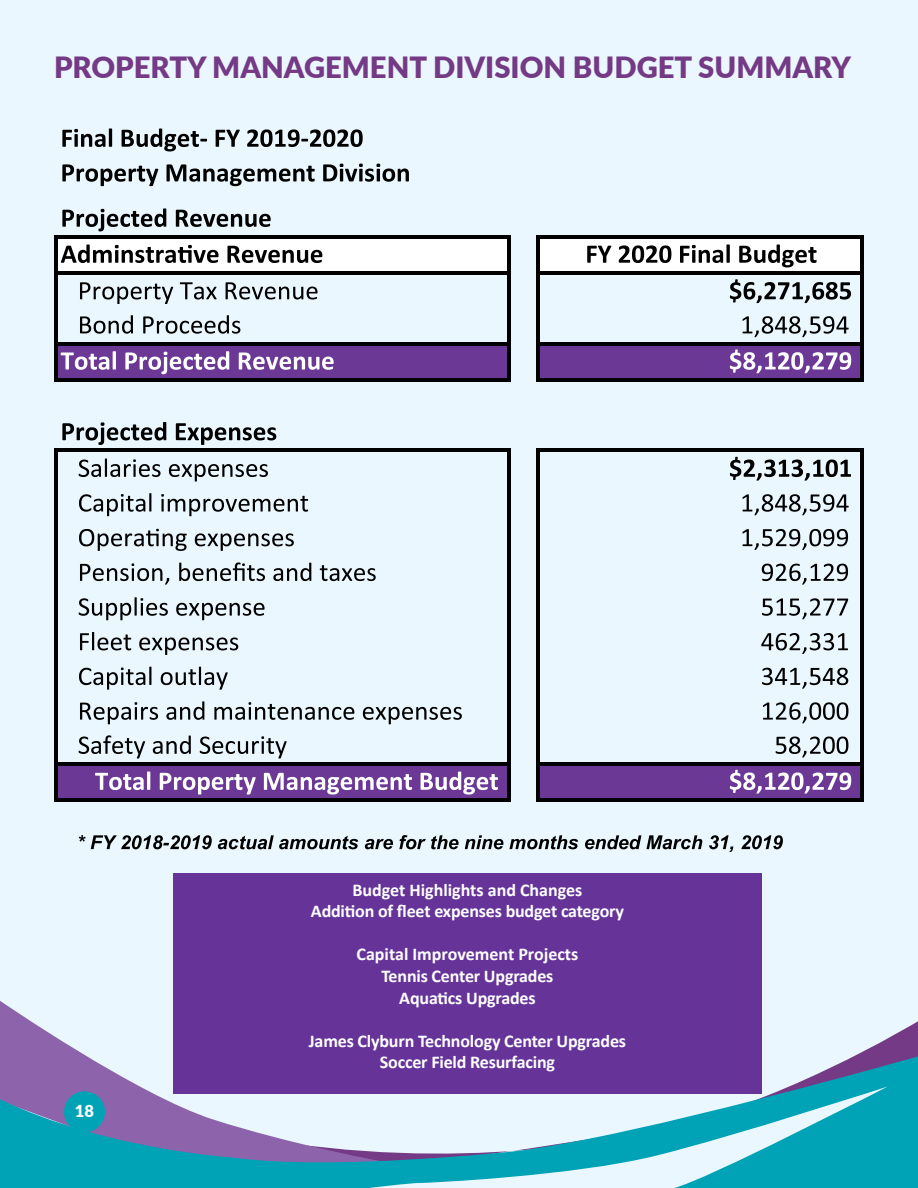
<style>
.page{position:relative;width:918px;height:1188px;background:#eaf7fe}
.page>*{position:absolute;margin:0;border:0;box-sizing:border-box;transform-origin:0 0}
.t1{font:900 29.25px "Lato";color:#753a85}
.t2{font:700 18px/21.6px "Calibri";letter-spacing:-.01em;color:#fff;text-align:center}
.t3{font:900 16.5px "Lato";color:#fff}
</style>
<div class="page">
<svg style="left:854px;top:1022px;width:63px;height:34px"></svg>
<svg style="left:0;top:1001px;width:174px;height:55px"></svg>
<svg style="left:0;top:1056px;width:917px;height:132px"></svg>
<div style="left:64px;top:1091px;width:41px;height:41px;background:#00a3b6;border-radius:50%"></div>
<svg style="left:917px;top:1021px;width:1px;height:167px"></svg>
<div style="left:174px;top:873px;width:588px;height:221px;background:#639"></div>
<div style="left:537px;top:237px;width:323px;height:35px;background:#fff"></div>
<div style="left:56px;top:237px;width:453px;height:34px;background:#fff"></div>
<div style="left:56px;top:344px;width:453px;height:36px;background:#6b3995"></div>
<div style="left:538px;top:344px;width:324px;height:36px;background:#6b3995"></div>
<div style="left:56px;top:764px;width:453px;height:36px;background:#6b3995"></div>
<div style="left:538px;top:764px;width:324px;height:36px;background:#6b3995"></div>
<svg style="left:62px;top:128px;width:50px;height:19px"></svg>
<svg style="left:122px;top:129px;width:85px;height:22px"></svg>
<svg style="left:216px;top:130px;width:24px;height:17px"></svg>
<svg style="left:247px;top:129px;width:116px;height:18px"></svg>
<svg style="left:62px;top:164px;width:96px;height:22px"></svg>
<svg style="left:167px;top:164px;width:148px;height:22px"></svg>
<svg style="left:323px;top:164px;width:86px;height:18px"></svg>
<svg style="left:62px;top:208px;width:104px;height:23px"></svg>
<svg style="left:176px;top:210px;width:95px;height:17px"></svg>
<svg style="left:61px;top:244px;width:158px;height:19px"></svg>
<svg style="left:227px;top:246px;width:95px;height:17px"></svg>
<svg style="left:587px;top:246px;width:24px;height:17px"></svg>
<svg style="left:619px;top:245px;width:52px;height:18px"></svg>
<svg style="left:680px;top:244px;width:50px;height:19px"></svg>
<svg style="left:739px;top:244px;width:78px;height:23px"></svg>
<svg style="left:80px;top:282px;width:93px;height:22px"></svg>
<svg style="left:180px;top:282px;width:37px;height:18px"></svg>
<svg style="left:226px;top:282px;width:92px;height:18px"></svg>
<svg style="left:730px;top:279px;width:121px;height:24px"></svg>
<svg style="left:80px;top:315px;width:53px;height:19px"></svg>
<svg style="left:143px;top:315px;width:97px;height:19px"></svg>
<svg style="left:743px;top:316px;width:106px;height:21px"></svg>
<svg style="left:61px;top:351px;width:55px;height:19px"></svg>
<svg style="left:125px;top:351px;width:104px;height:23px"></svg>
<svg style="left:239px;top:353px;width:95px;height:17px"></svg>
<svg style="left:730px;top:349px;width:121px;height:24px"></svg>
<svg style="left:62px;top:422px;width:104px;height:23px"></svg>
<svg style="left:176px;top:423px;width:100px;height:22px"></svg>
<svg style="left:79px;top:459px;width:82px;height:18px"></svg>
<svg style="left:169px;top:464px;width:99px;height:18px"></svg>
<svg style="left:730px;top:457px;width:121px;height:24px"></svg>
<svg style="left:79px;top:493px;width:72px;height:23px"></svg>
<svg style="left:161px;top:494px;width:147px;height:22px"></svg>
<svg style="left:743px;top:494px;width:106px;height:21px"></svg>
<svg style="left:79px;top:529px;width:108px;height:22px"></svg>
<svg style="left:195px;top:533px;width:99px;height:18px"></svg>
<svg style="left:743px;top:529px;width:105px;height:21px"></svg>
<svg style="left:80px;top:563px;width:89px;height:22px"></svg>
<svg style="left:179px;top:562px;width:86px;height:19px"></svg>
<svg style="left:273px;top:563px;width:38px;height:18px"></svg>
<svg style="left:320px;top:565px;width:56px;height:16px"></svg>
<svg style="left:762px;top:564px;width:86px;height:21px"></svg>
<svg style="left:79px;top:597px;width:89px;height:23px"></svg>
<svg style="left:176px;top:603px;width:89px;height:17px"></svg>
<svg style="left:762px;top:598px;width:86px;height:21px"></svg>
<svg style="left:80px;top:632px;width:51px;height:18px"></svg>
<svg style="left:139px;top:638px;width:99px;height:17px"></svg>
<svg style="left:761px;top:633px;width:87px;height:21px"></svg>
<svg style="left:79px;top:667px;width:72px;height:23px"></svg>
<svg style="left:161px;top:667px;width:67px;height:23px"></svg>
<svg style="left:762px;top:668px;width:86px;height:21px"></svg>
<svg style="left:80px;top:702px;width:78px;height:22px"></svg>
<svg style="left:166px;top:701px;width:38px;height:19px"></svg>
<svg style="left:214px;top:702px;width:140px;height:18px"></svg>
<svg style="left:363px;top:707px;width:99px;height:17px"></svg>
<svg style="left:763px;top:702px;width:85px;height:21px"></svg>
<svg style="left:79px;top:735px;width:66px;height:23px"></svg>
<svg style="left:153px;top:736px;width:38px;height:18px"></svg>
<svg style="left:200px;top:736px;width:87px;height:22px"></svg>
<svg style="left:776px;top:737px;width:72px;height:21px"></svg>
<svg style="left:95px;top:772px;width:55px;height:18px"></svg>
<svg style="left:160px;top:773px;width:96px;height:22px"></svg>
<svg style="left:264px;top:773px;width:148px;height:22px"></svg>
<svg style="left:421px;top:772px;width:77px;height:23px"></svg>
<svg style="left:730px;top:770px;width:121px;height:24px"></svg>
<svg style="left:79px;top:835px;width:133px;height:14px"></svg>
<svg style="left:218px;top:835px;width:140px;height:14px"></svg>
<svg style="left:365px;top:839px;width:28px;height:10px"></svg>
<svg style="left:399px;top:835px;width:60px;height:14px"></svg>
<svg style="left:465px;top:835px;width:38px;height:14px"></svg>
<svg style="left:509px;top:835px;width:69px;height:14px"></svg>
<svg style="left:585px;top:835px;width:117px;height:14px"></svg>
<svg style="left:709px;top:835px;width:24px;height:17px"></svg>
<svg style="left:741px;top:835px;width:42px;height:14px"></svg>
<hr style="left:58px;top:235px;width:453px;height:4px;background:#000">
<hr style="left:58px;top:271px;width:453px;height:4px;background:#000">
<hr style="left:58px;top:342px;width:453px;height:4px;background:#000">
<hr style="left:58px;top:378px;width:453px;height:4px;background:#000">
<hr style="left:54px;top:235px;width:4px;height:147px;background:#000">
<hr style="left:507px;top:239px;width:4px;height:143px;background:#000">
<hr style="left:58px;top:449px;width:453px;height:3px;background:#000">
<hr style="left:537px;top:235px;width:3px;height:147px;background:#000">
<hr style="left:860px;top:239px;width:4px;height:143px;background:#000">
<hr style="left:58px;top:762px;width:453px;height:4px;background:#000">
<hr style="left:58px;top:798px;width:453px;height:4px;background:#000">
<hr style="left:54px;top:449px;width:4px;height:353px;background:#000">
<hr style="left:507px;top:452px;width:4px;height:350px;background:#000">
<hr style="left:537px;top:449px;width:3px;height:353px;background:#000">
<hr style="left:860px;top:452px;width:4px;height:350px;background:#000">
<hr style="left:540px;top:235px;width:324px;height:4px;background:#000">
<hr style="left:540px;top:271px;width:324px;height:4px;background:#000">
<hr style="left:540px;top:342px;width:324px;height:4px;background:#000">
<hr style="left:540px;top:378px;width:324px;height:4px;background:#000">
<hr style="left:540px;top:449px;width:324px;height:3px;background:#000">
<hr style="left:540px;top:762px;width:324px;height:4px;background:#000">
<hr style="left:540px;top:798px;width:324px;height:4px;background:#000">
<h1 class="t1" style="left:54px;top:45px;width:799px">PROPERTY MANAGEMENT DIVISION BUDGET SUMMARY</h1>
<p class="t3" style="left:75px;top:1099px;width:21px">18</p>
<p class="t2" style="left:311px;top:879px;width:315px">Budget Highlights and Changes<br>Addition of fleet expenses budget category</p>
<p class="t2" style="left:357px;top:943px;width:223px">Capital Improvement Projects<br>Tennis Center Upgrades<br>Aquatics Upgrades</p>
<p class="t2" style="left:309px;top:1030px;width:319px">James Clyburn Technology Center Upgrades<br>Soccer Field Resurfacing</p>
</div>
